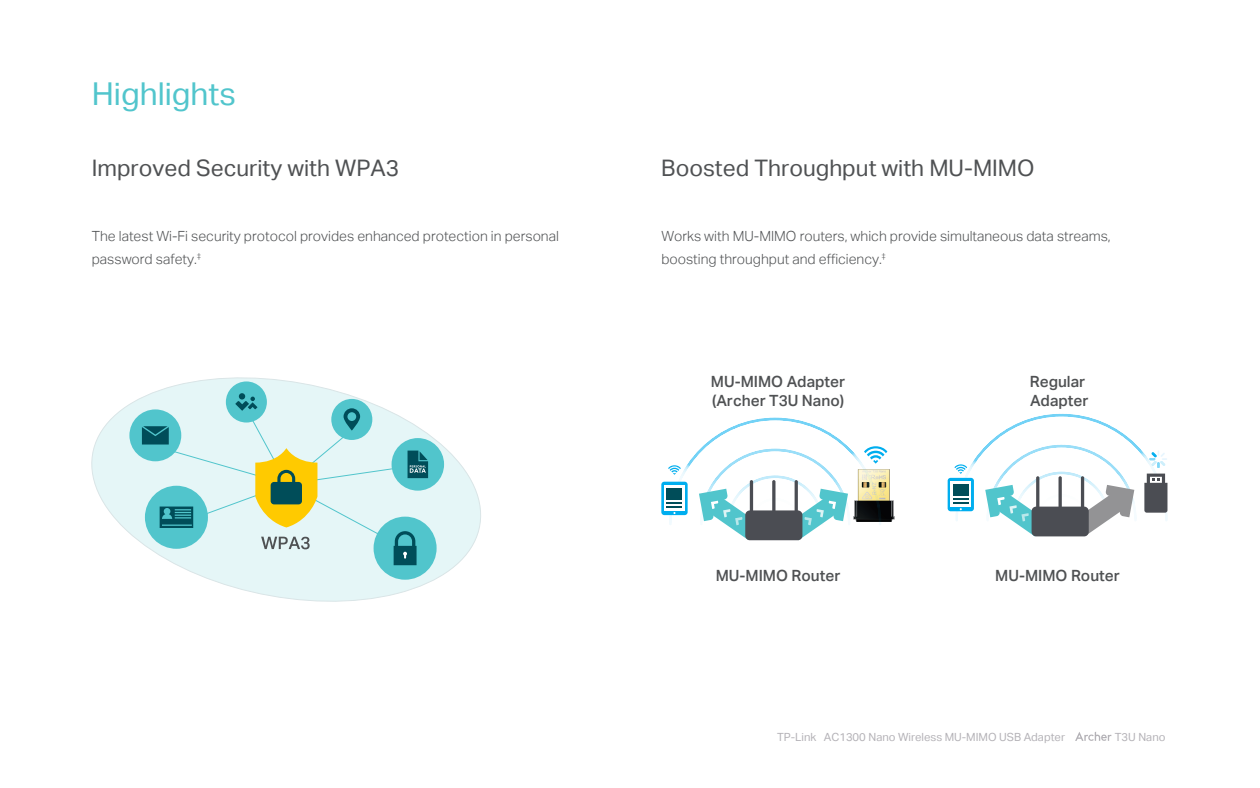
<style>
.page{position:relative;width:1260px;height:788px;background:#fff}
.page>*{position:absolute;margin:0;border:0;box-sizing:border-box;transform-origin:0 0}
.t1{font:31.5px "TP Link Aktiv Regular";color:#51c5cc}
.t2{font:22.75px "TP Link Aktiv Regular";color:#4f5153}
.t3{font:15.49px/18.6px "TP Link Aktiv Medium";color:#4f5153}
.t4{font:14px/22.8px "TP Link Aktiv Light";color:#4f5153}
.t5{font:11.2px "TP Link Aktiv Regular";color:#b4b2b7}
</style>
<div class="page">
<svg style="left:1075px;top:732px;width:37px;height:8px"></svg>
<svg style="left:91px;top:377px;width:390px;height:224px"></svg>
<div style="left:129px;top:409px;width:52px;height:52px;background:#51c5cc;border-radius:50%"></div>
<div style="left:226px;top:381px;width:41px;height:41px;background:#51c5cc;border-radius:50%"></div>
<div style="left:374px;top:516px;width:63px;height:63px;background:#51c5cc;border-radius:50%"></div>
<div style="left:392px;top:438px;width:52px;height:52px;background:#51c5cc;border-radius:50%"></div>
<svg style="left:142px;top:393px;width:286px;height:172px;background:#bddfd6"></svg>
<img style="left:887px;top:469px;width:8px;height:52px">
<div style="left:661px;top:481px;width:27px;height:34px;background:#00aeef;border-radius:3px"></div>
<svg style="left:664px;top:485px;width:3px;height:25px"></svg>
<svg style="left:667px;top:417px;width:220px;height:123px"></svg>
<div style="left:745px;top:510px;width:57px;height:30px;background:#4b4d53;border-radius:5px"></div>
<hr style="left:750px;top:480px;width:3px;height:33px;background:#4b4d53;border-radius:2px">
<svg style="left:772px;top:480px;width:4px;height:33px"></svg>
<hr style="left:795px;top:480px;width:3px;height:33px;background:#4b4d53;border-radius:2px">
<svg style="left:948px;top:478px;width:26px;height:33px"></svg>
<div style="left:951px;top:481px;width:20px;height:25px;background:#fff"></div>
<svg style="left:953px;top:414px;width:215px;height:122px"></svg>
<h1 class="t1" style="left:92px;top:76px;width:146px">Highlights</h1>
<h2 class="t2" style="left:92px;top:154px;width:309px">Improved Security with WPA3</h2>
<h2 class="t2" style="left:661px;top:154px;width:375px">Boosted Throughput with MU-MIMO</h2>
<p class="t4" style="left:92px;top:225px;width:469px">The latest Wi-Fi security protocol provides enhanced protection in personal password safety.<sup>‡</sup></p>
<p class="t4" style="left:661px;top:225px;width:451px">Works with MU-MIMO routers, which provide simultaneous data streams, boosting throughput and efficiency.<sup>‡</sup></p>
<p class="t3" style="left:711px;top:373px;width:136px">MU-MIMO Adapter (Archer T3U Nano)</p>
<p class="t3" style="left:716px;top:566px;width:126px">MU-MIMO Router</p>
<p class="t3" style="left:1030px;top:373px;width:60px">Regular<br>Adapter</p>
<p class="t3" style="left:995px;top:566px;width:126px">MU-MIMO Router</p>
<p class="t5" style="left:777px;top:730px;width:290px">TP-Link AC1300 Nano Wireless MU-MIMO USB Adapter</p>
<p class="t5" style="left:1115px;top:730px;width:52px">T3U Nano</p>
</div>
